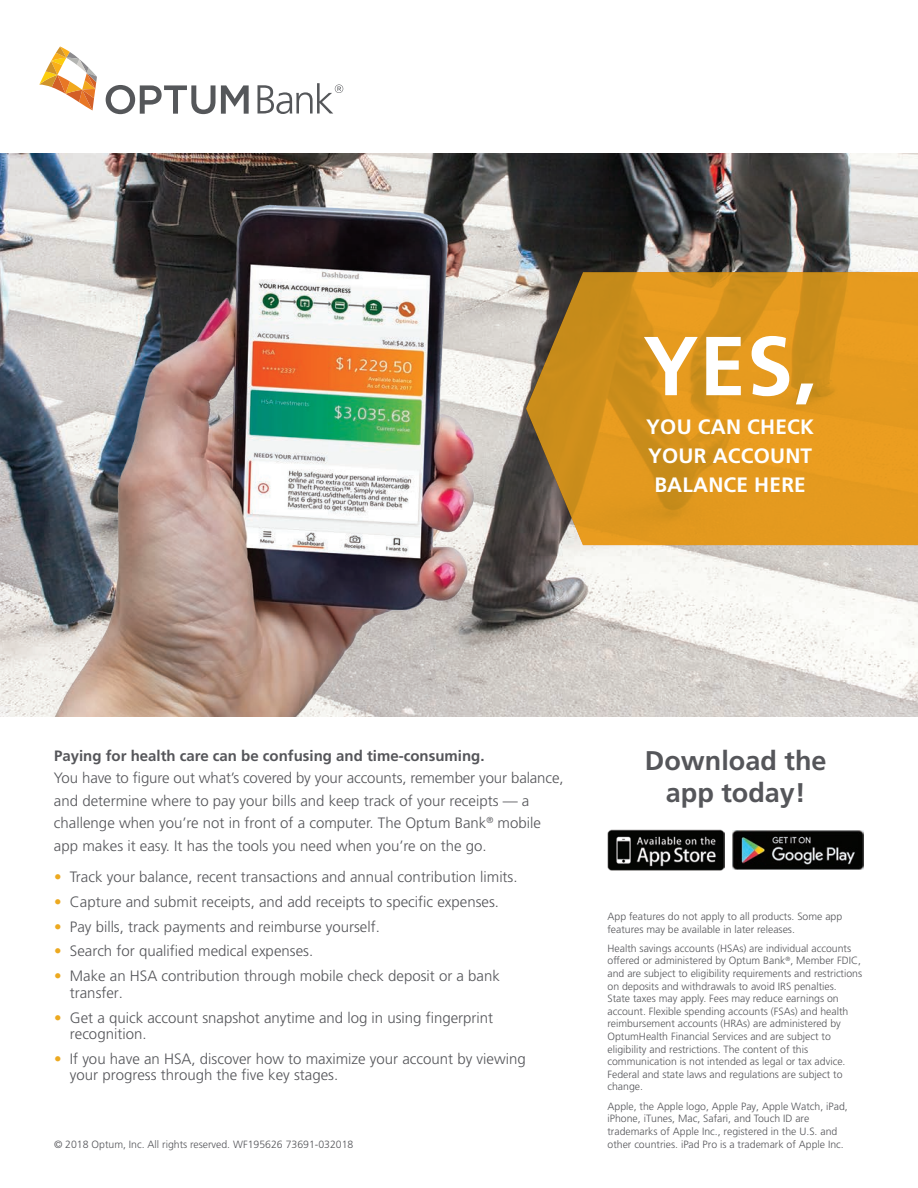
<style>
.page{position:relative;width:918px;height:1188px;background:#fff}
.page>*{position:absolute;margin:0;border:0;box-sizing:border-box;transform-origin:0 0}
.t1{font:700 83.4px "Frutiger";color:#fff}
.t2{font:700 27px/32.4px "Frutiger";color:#55565a;text-align:center}
.t3{font:700 20.85px/29px "Frutiger";letter-spacing:.01em;color:#fff;text-align:center}
.t4{font:300 15px/22.5px "Frutiger";color:#55565a}
.t5{font:300 15px/17.1px "Frutiger LT Pro";color:#55565a}
.t6{font:300 10.5px/12.6px "Frutiger";color:#55565a}
.s1{font-weight:700}
.s2{color:#eca920}
.s3{font-family:"Frutiger LT Std"}
.s4{font-family:"Frutiger";color:#eca920}
.s5{font-family:"Frutiger LT Pro"}
</style>
<div class="page">
<svg style="left:258px;top:83px;width:85px;height:31px"></svg>
<svg style="left:39px;top:47px;width:58px;height:63px"></svg>
<svg style="left:106px;top:85px;width:143px;height:29px"></svg>
<img style="left:0;top:153px;width:918px;height:563px">
<svg style="left:526px;top:272px;width:392px;height:273px;background:#d49223"></svg>
<img style="left:30px;top:188px;width:460px;height:528px">
<img style="left:608px;top:830px;width:117px;height:41px">
<img style="left:732px;top:831px;width:132px;height:39px">
<p class="t1" style="left:643px;top:317px;width:176px">YES,</p>
<p class="t3" style="left:646px;top:412px;width:169px">YOU CAN CHECK<br>YOUR ACCOUNT<br>BALANCE HERE</p>
<p class="t4" style="left:54px;top:744px;width:511px"><span class="s1">Paying for health care can be confusing and time-consuming.<br></span>You have to figure out what’s covered by your accounts, remember your balance, and determine where to pay your bills and keep track of your receipts — a challenge when you’re not in front of a computer. The Optum Bank<sup>®</sup> mobile app makes it easy. It has the tools you need when you’re on the go.</p>
<p class="t4" style="left:54px;top:866px;width:465px"><span class="s2">•</span> Track your balance, recent transactions and <span class="s3">annual</span> contribution limits.</p>
<p class="t4" style="left:54px;top:890px;width:447px"><span class="s2">•</span> Capture and submit receipts, and add receipts to specific expenses.</p>
<p class="t4" style="left:54px;top:915px;width:327px"><span class="s2">•</span> Pay bills, track payments and reimburse yourself.</p>
<p class="t4" style="left:54px;top:940px;width:261px"><span class="s2">•</span> Search for qualified medical expenses.</p>
<p class="t5" style="left:70px;top:967px;width:432px;text-indent:-16px"><span class="s4">•</span> Make an HSA contribution through mobile check deposit or a bank transfer.</p>
<p class="t4" style="left:70px;top:1010px;width:425px;line-height:16.4px;text-indent:-16px"><span class="s2">•</span> <span class="s5">Get a quick a</span>ccount snapshot anytime and log in using fingerprint recognition.</p>
<p class="t4" style="left:70px;top:1051px;width:457px;line-height:16.4px;text-indent:-16px"><span class="s2">•</span> If you have an HSA, discover how to maximize your account by viewing your progress through the five key stages.</p>
<p class="t2" style="left:645px;top:744px;width:183px">Download the app today!</p>
<p class="t6" style="left:608px;top:910px;width:236px">App features do not apply to all products. Some app features may be available in later releases.</p>
<p class="t6" style="left:607px;top:942px;width:256px">Health savings accounts (HSAs) are individual accounts offered or administered by Optum Bank<sup>®</sup>, Member FDIC, and are subject to eligibility requirements and restrictions on deposits and withdrawals to avoid IRS penalties.<br>State taxes may apply. Fees may reduce earnings on account. Flexible spending accounts (FSAs) and health reimbursement accounts (HRAs) are administered by OptumHealth Financial Services and are subject to eligibility and restrictions. <span class="s3">The content of this communication is not intended as legal or tax advice.<br>Federal and state laws and regulations are subject to change.</span></p>
<p class="t6" style="left:607px;top:1100px;width:242px">Apple, the Apple logo, Apple Pay, Apple Watch, iPad, iPhone, iTunes, Mac, Safari, and Touch ID are trademarks of Apple Inc., registered in the U.S. and</p>
<p class="t6" style="left:54px;top:1138px;width:301px">© 2018 Optum, Inc. All rights reserved. WF195626 73691-032018</p>
<p class="t6" style="left:607px;top:1138px;width:238px">other countries. iPad Pro is a trademark of Apple Inc.</p>
</div>
